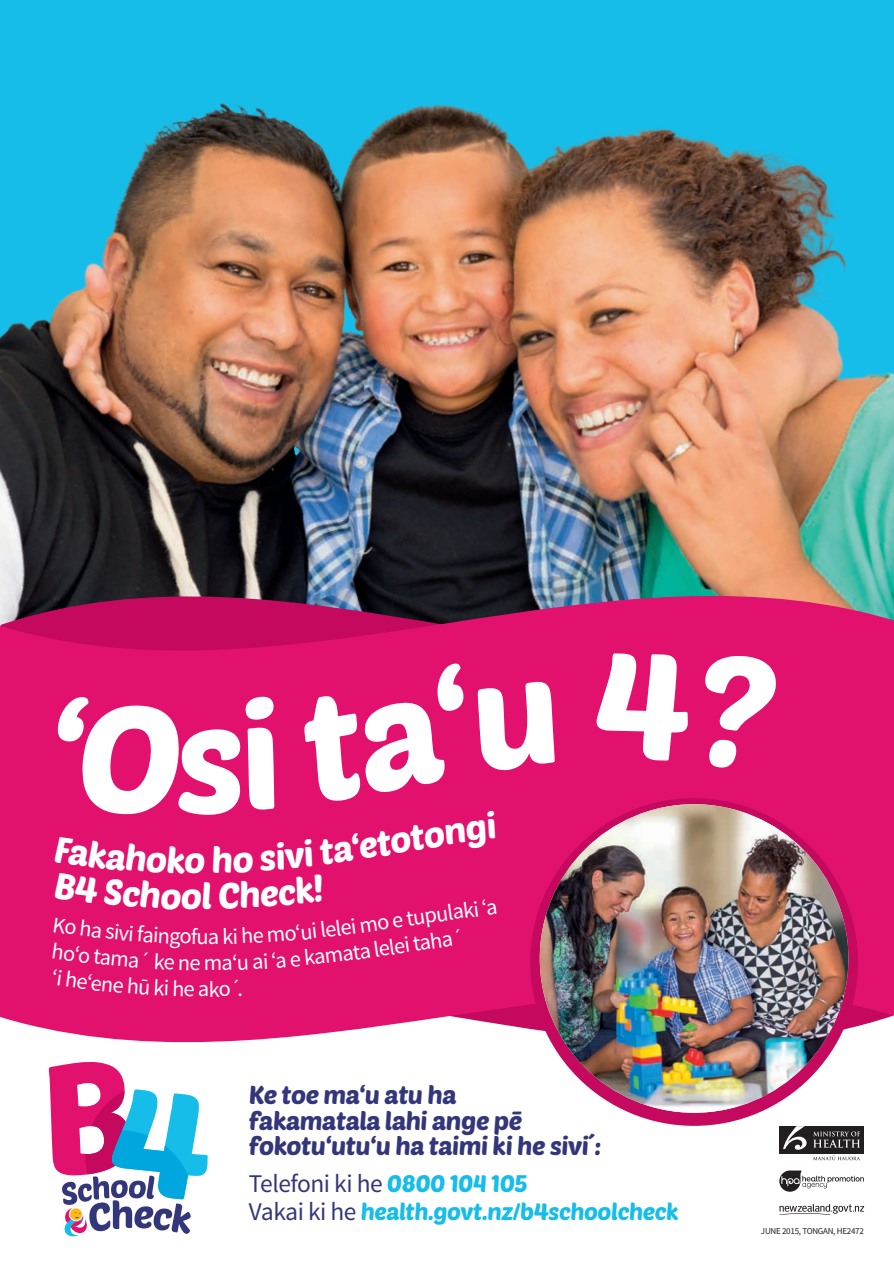
<style>
.page{position:relative;width:894px;height:1264px;background:#fff}
.page>*{position:absolute;margin:0;border:0;box-sizing:border-box;transform-origin:0 0}
.t1{font:35.85px "Poetsen One";color:#fff}
.t2{font:25.5px "Source Sans Pro";letter-spacing:-.02em;color:#33377a}
.t3{font:25.35px/25.5px "Poetsen One";letter-spacing:-.02em;color:#33377a}
.t4{font:23.4px "Poetsen One";letter-spacing:-.02em;color:#16bde9}
.t5{font:22.35px "Source Sans Pro";color:#fff}
.t6{font:9px "Source Sans Pro";letter-spacing:-.03em;color:#231f20}
.s1{font-family:"Poetsen One";font-size:23.4px;color:#16bde9}
.s2{font-family:"Source Sans Pro";font-size:25.5px;color:#33377a}
.s3{font-family:"B4 SC4"}
</style>
<div class="page">
<div style="left:0;top:0;width:894px;height:665px;background:#16bde9"></div>
<img style="left:0;top:103px;width:894px;height:423px">
<svg style="left:0;top:526px;width:894px;height:585px"></svg>
<div style="left:530px;top:798px;width:328px;height:328px;background:#c5095f;border-radius:50%"></div>
<img style="left:540px;top:804px;width:308px;height:309px;border-radius:154px">
<svg style="left:49px;top:1062px;width:159px;height:174px"></svg>
<div style="left:779px;top:1126px;width:85px;height:27px;background:#231f20"></div>
<svg style="left:813px;top:1131px;width:47px;height:17px"></svg>
<svg style="left:813px;top:1155px;width:47px;height:5px"></svg>
<svg style="left:783px;top:1126px;width:23px;height:24px"></svg>
<svg style="left:779px;top:1170px;width:85px;height:22px"></svg>
<svg style="left:779px;top:1204px;width:85px;height:11px"></svg>
<div style="left:596px;top:651px;width:183px;height:122px;background:#e2116d"></div>
<div style="left:53px;top:663px;width:507px;height:334px;background:#e2116d"></div>
<h1 class="t1" style="left:184px;top:837px;width:23px">o</h1>
<h1 class="t1" style="left:201px;top:873px;width:13px">l</h1>
<p class="t5" style="left:196px;top:923px;width:25px">ua</p>
<p class="t5" style="left:204px;top:949px;width:20px">m</p>
<p class="t5" style="left:198px;top:975px;width:24px">ak</p>
<p class="t5" style="left:357px;top:911px;width:107px;rotate:-8deg">mo e tupula</p>
<p class="t5" style="left:323px;top:916px;width:33px;rotate:-7deg">elei</p>
<p class="t5" style="left:351px;top:939px;width:114px;rotate:-8deg">ta lelei taha´</p>
<p class="t3" style="left:249px;top:1082px;width:354px">Ke toe ma‘u atu ha<br>fakamatala lahi ange pē fokotu‘utu‘u ha taimi ki he sivi´:</p>
<p class="t2" style="left:249px;top:1168px;width:280px">Telefoni ki he <span class="s1">0800 104 105</span></p>
<p class="t4" style="left:249px;top:1196px;width:431px"><span class="s2">Vakai ki he</span> health.govt.nz/b<span class="s3">4</span>schoolcheck</p>
<p class="t6" style="left:761px;top:1225px;width:104px">JUNE 2015, TONGAN, HE2472</p>
</div>
